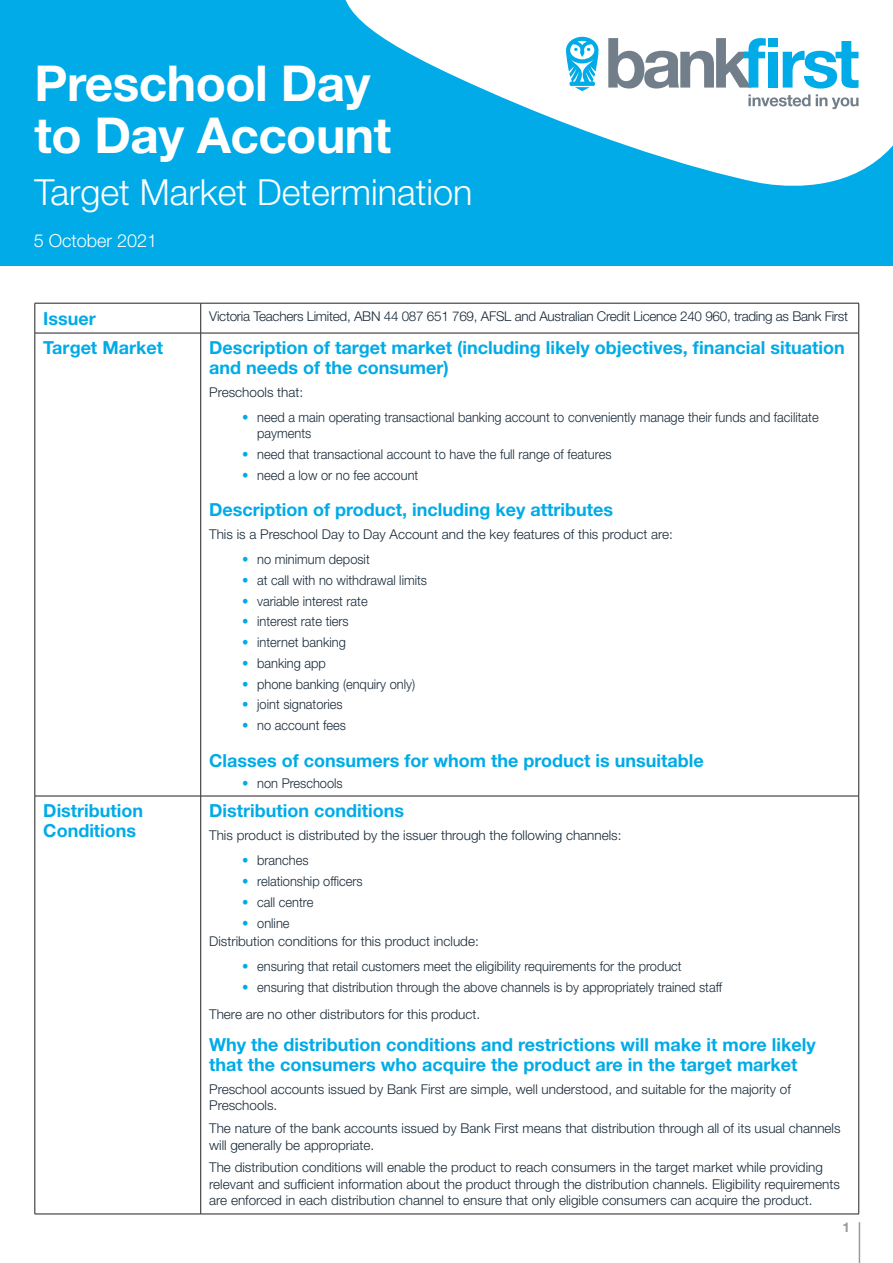
<style>
.page{position:relative;width:893px;height:1263px;background:#fff}
.page>*{position:absolute;margin:0;border:0;box-sizing:border-box;transform-origin:0 0}
.t1{font:700 49.5px/52.5px "Helvetica Neue LT Std";letter-spacing:-.01em;color:#fff}
.t2{font:300 36px "Helvetica Neue LT Std";color:#fff}
.t3{font:700 18px/19.5px "Helvetica Neue LT Std";color:#00abe7}
.t4{font:300 18px "Helvetica Neue LT Std";color:#fff}
.t5{font:300 13.5px/16.5px "Helvetica Neue LT Std";color:#172938}
.t6{font:300 13.5px/16.5px "Helvetica Neue LT Std";color:#172938;scale:.95 1}
.t7{font:300 13.5px "Helvetica Neue LT Std";letter-spacing:-.02em;color:#172938}
.t8{font:700 13.5px "Helvetica Neue LT Std";color:#959ca1}
.s1{color:#00abe7}
</style>
<div class="page">
<hr style="left:859px;top:1222px;width:1px;height:41px;background:#959ca1">
<div style="left:0;top:0;width:893px;height:266px;background:#00abe7"></div>
<svg style="left:345px;top:0;width:548px;height:186px;fill:#fff"></svg>
<svg style="left:608px;top:38px;width:250px;height:71px;background:#b5d4e0"></svg>
<svg style="left:566px;top:37px;width:32px;height:54px"></svg>
<hr style="left:35px;top:303px;width:166px;height:1px;background:#231f20">
<hr style="left:35px;top:303px;width:1px;height:30px;background:#231f20">
<hr style="left:201px;top:303px;width:658px;height:1px;background:#231f20">
<hr style="left:200px;top:303px;width:1px;height:30px;background:#231f20">
<hr style="left:858px;top:303px;width:1px;height:30px;background:#231f20">
<hr style="left:35px;top:333px;width:166px;height:1px;background:#231f20">
<hr style="left:35px;top:333px;width:1px;height:463px;background:#231f20">
<hr style="left:201px;top:333px;width:658px;height:1px;background:#231f20">
<hr style="left:200px;top:333px;width:1px;height:463px;background:#231f20">
<hr style="left:858px;top:333px;width:1px;height:463px;background:#231f20">
<hr style="left:35px;top:796px;width:1px;height:418px;background:#231f20">
<hr style="left:200px;top:796px;width:1px;height:418px;background:#231f20">
<hr style="left:858px;top:796px;width:1px;height:418px;background:#231f20">
<hr style="left:35px;top:796px;width:166px;height:1px;background:#231f20">
<hr style="left:201px;top:796px;width:658px;height:1px;background:#231f20">
<hr style="left:35px;top:1214px;width:166px;height:1px;background:#231f20">
<hr style="left:201px;top:1214px;width:658px;height:1px;background:#231f20">
<h1 class="t1" style="left:34px;top:56px;width:358px">Preschool Day to Day Account</h1>
<h2 class="t2" style="left:34px;top:170px;width:440px">Target Market Determination</h2>
<h3 class="t4" style="left:34px;top:230px;width:125px">5 October 2021</h3>
<h3 class="t3" style="left:43px;top:308px;width:54px">Issuer</h3>
<p class="t7" style="left:209px;top:308px;width:640px">Victoria Teachers Limited, ABN 44 087 651 769, AFSL and Australian Credit Licence 240 960, trading as Bank First</p>
<h3 class="t3" style="left:43px;top:338px;width:121px">Target Market</h3>
<h3 class="t3" style="left:209px;top:338px;width:637px">Description of target market (including likely objectives, financial situation and needs of the consumer)</h3>
<p class="t5" style="left:209px;top:383px;width:96px">Preschools that:</p>
<p class="t6" style="left:257px;top:408px;width:592px;text-indent:-15px"><span class="s1">•</span> need a main operating transactional banking account to conveniently manage their funds and facilitate payments</p>
<p class="t6" style="left:242px;top:446px;width:390px"><span class="s1">•</span> need that transactional account to have the full range of features</p>
<p class="t6" style="left:242px;top:466px;width:187px"><span class="s1">•</span> need a low or no fee account</p>
<h3 class="t3" style="left:209px;top:500px;width:405px">Description of product, including key attributes</h3>
<p class="t5" style="left:209px;top:526px;width:465px">This is a Preschool Day to Day Account and the key features of this product are:</p>
<p class="t6" style="left:242px;top:551px;width:136px"><span class="s1">•</span> no minimum deposit</p>
<p class="t6" style="left:242px;top:572px;width:196px"><span class="s1">•</span> at call with no withdrawal limits</p>
<p class="t6" style="left:242px;top:592px;width:134px"><span class="s1">•</span> variable interest rate</p>
<p class="t6" style="left:242px;top:613px;width:114px"><span class="s1">•</span> interest rate tiers</p>
<p class="t6" style="left:242px;top:634px;width:111px"><span class="s1">•</span> internet banking</p>
<p class="t6" style="left:242px;top:655px;width:90px"><span class="s1">•</span> banking app</p>
<p class="t6" style="left:242px;top:675px;width:184px"><span class="s1">•</span> phone banking (enquiry only)</p>
<p class="t6" style="left:242px;top:696px;width:107px"><span class="s1">•</span> joint signatories</p>
<p class="t6" style="left:242px;top:717px;width:111px"><span class="s1">•</span> no account fees</p>
<h3 class="t3" style="left:209px;top:750px;width:496px">Classes of consumers for whom the product is unsuitable</h3>
<p class="t6" style="left:242px;top:774px;width:107px"><span class="s1">•</span> non Preschools</p>
<h3 class="t3" style="left:43px;top:801px;width:101px">Distribution<br>Conditions</h3>
<h3 class="t3" style="left:209px;top:801px;width:196px">Distribution conditions</h3>
<p class="t5" style="left:209px;top:827px;width:414px">This product is distributed by the issuer through the following channels:</p>
<p class="t6" style="left:242px;top:852px;width:71px"><span class="s1">•</span> branches</p>
<p class="t6" style="left:242px;top:873px;width:128px"><span class="s1">•</span> relationship officers</p>
<p class="t6" style="left:242px;top:893px;width:76px"><span class="s1">•</span> call centre</p>
<p class="t6" style="left:209px;top:913px;width:285px;line-height:18.6px;text-indent:33px"><span class="s1">•</span> online<br>Distribution conditions for this product include:</p>
<p class="t6" style="left:242px;top:958px;width:464px"><span class="s1">•</span> ensuring that retail customers meet the eligibility requirements for the product</p>
<p class="t6" style="left:209px;top:973px;width:541px;line-height:27.2px;text-indent:33px"><span class="s1">•</span> ensuring that distribution through the above channels is by appropriately trained staff<br>There are no other distributors for this product.</p>
<h3 class="t3" style="left:209px;top:1035px;width:608px">Why the distribution conditions and restrictions will make it more likely that the consumers who acquire the product are in the target market</h3>
<p class="t5" style="left:209px;top:1080px;width:583px">Preschool accounts issued by Bank First are simple, well understood, and suitable for the majority of<br>Preschools.</p>
<p class="t5" style="left:209px;top:1120px;width:633px">The nature of the bank accounts issued by Bank First means that distribution through all of its usual channels will generally be appropriate.</p>
<p class="t5" style="left:209px;top:1159px;width:632px">The distribution conditions will enable the product to reach consumers in the target market while providing relevant and sufficient information about the product through the distribution channels. Eligibility requirements are enforced in each distribution channel to ensure that only eligible consumers can acquire the product.</p>
<p class="t8" style="left:842px;top:1219px;width:9px">1</p>
</div>
